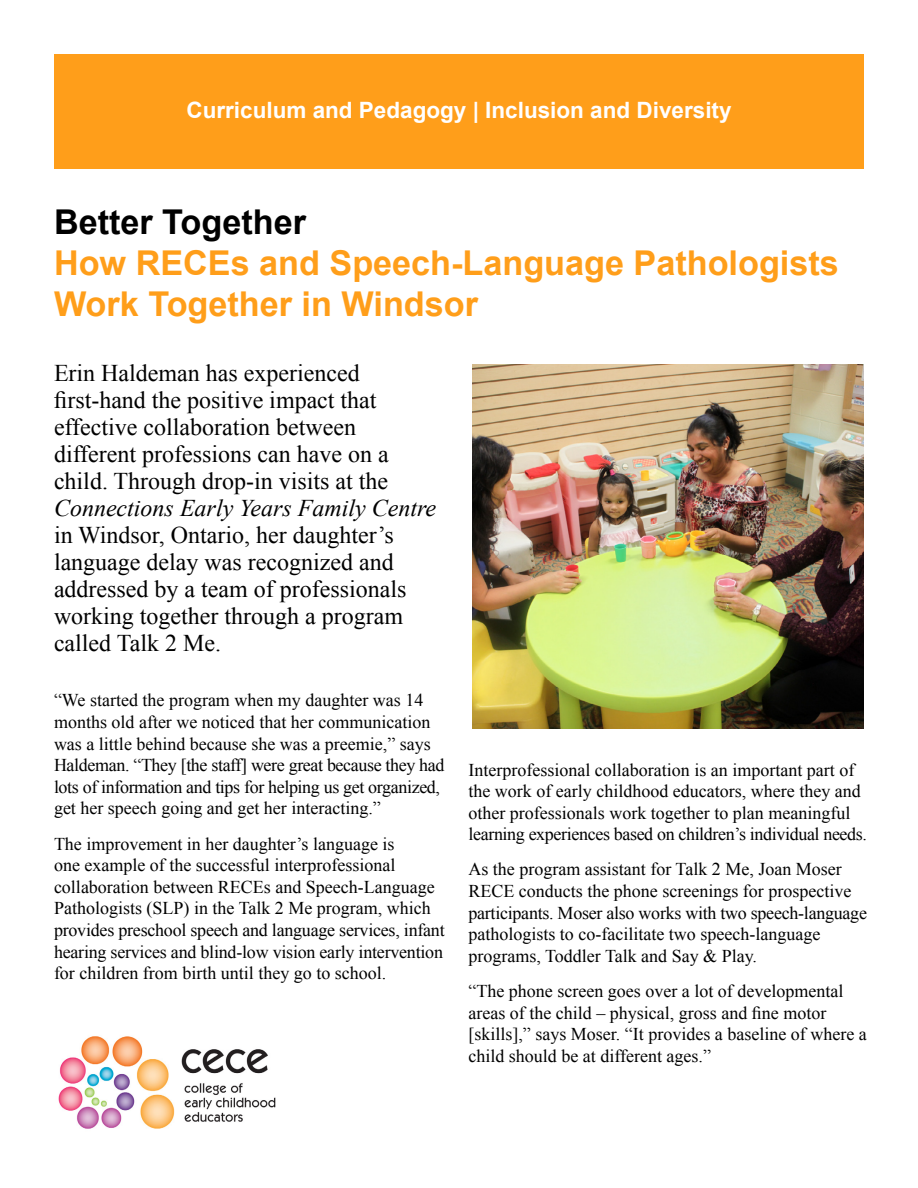
<style>
.page{position:relative;width:918px;height:1188px;background:#fff}
.page>*{position:absolute;margin:0;border:0;box-sizing:border-box;transform-origin:0 0}
.t1{font:700 34.2px/41.1px "Arial";color:#ff9e1a}
.t2{font:700 34.2px "Arial";color:#000}
.t3{font:24px/27px "Times New Roman";color:#000}
.t4{font:700 22.5px "Arial";color:#fff}
.t5{font:18px/21.6px "Times New Roman";color:#000}
.s1{font-style:italic}
</style>
<div class="page">
<div style="left:54px;top:54px;width:810px;height:115px;background:#ff9e1a"></div>
<img style="left:472px;top:364px;width:392px;height:365px">
<img style="left:58px;top:1036px;width:218px;height:93px">
<p class="t4" style="left:186px;top:96px;width:547px">Curriculum and Pedagogy | Inclusion and Diversity</p>
<p class="t2" style="left:54px;top:199px;width:254px">Better Together</p>
<p class="t1" style="left:54px;top:243px;width:786px">How RECEs and Speech-Language Pathologists<br>Work Together in Windsor</p>
<p class="t3" style="left:54px;top:359px;width:384px">Erin Haldeman has experienced first-hand the positive impact that effective collaboration between different professions can have on a child. Through drop-in visits at the <span class="s1">Connections Early Years Family Centre </span>in Windsor, Ontario, her daughter’s language delay was recognized and addressed by a team of professionals working together through a program called Talk 2 Me.</p>
<p class="t5" style="left:54px;top:689px;width:392px">“We started the program when my daughter was 14 months old after we noticed that her communication was a little behind because she was a preemie,” says Haldeman. “They [the staff] were great because they had lots of information and tips for helping us get organized, get her speech going and get her interacting.”</p>
<p class="t5" style="left:54px;top:832px;width:392px">The improvement in her daughter’s language is<br>one example of the successful interprofessional collaboration between RECEs and Speech-Language Pathologists (SLP) in the Talk 2 Me program, which provides preschool speech and language services, infant hearing services and blind-low vision early intervention for children from birth until they go to school.</p>
<p class="t5" style="left:468px;top:758px;width:400px">Interprofessional collaboration is an important part of the work of early childhood educators, where they and other professionals work together to plan meaningful learning experiences based on children’s individual needs.</p>
<p class="t5" style="left:468px;top:858px;width:400px">As the program assistant for Talk 2 Me, Joan Moser RECE conducts the phone screenings for prospective participants. Moser also works with two speech-language pathologists to co-facilitate two speech-language programs, Toddler Talk and Say &amp; Play.</p>
<p class="t5" style="left:468px;top:980px;width:400px">“The phone screen goes over a lot of developmental areas of the child – physical, gross and fine motor [skills],” says Moser. “It provides a baseline of where a child should be at different ages.”</p>
</div>
